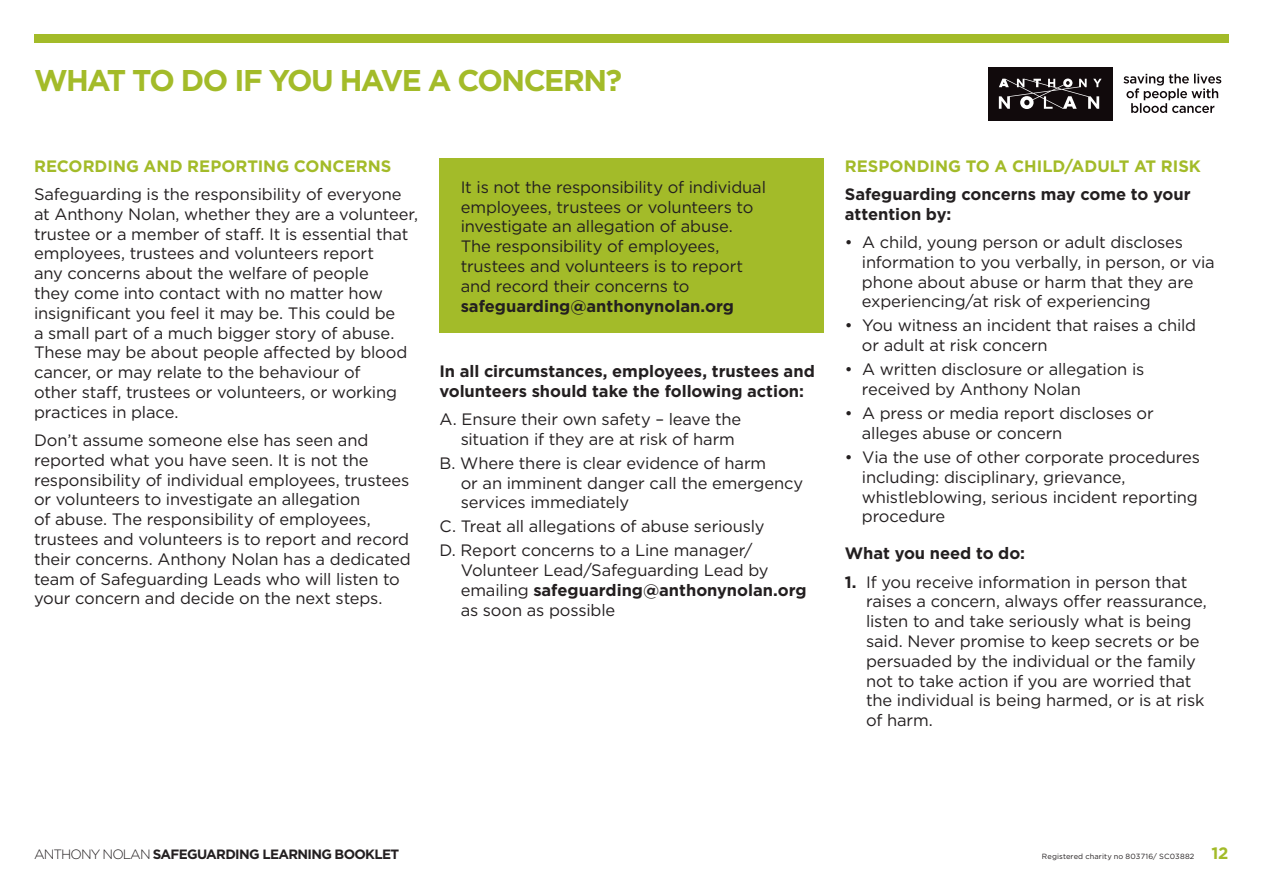
<style>
.page{position:relative;width:1263px;height:893px;background:#fff}
.page>*{position:absolute;margin:0;border:0;box-sizing:border-box;transform-origin:0 0}
.Heading_20pts{font:700 30px "Gotham";letter-spacing:-.055em;color:#a3bb29}
.Body_11pts{font:16.5px/19.8px "Gotham";letter-spacing:-.01em;color:#231f20}
.Body_11pts-2{font:700 16.5px/19.8px "Gotham";letter-spacing:-.005em;color:#231f20}
.Body_11pts-3{font:700 16.5px "Gotham";color:#a3bb29}
.t1{font:700 13.5px "Gotham";letter-spacing:-.05em;color:#231f20}
.t2{font:7.5px "Gotham";letter-spacing:.015em;color:#231f20}
.s1{font-weight:700}
.s2{font-weight:300}
.s3{font-weight:700;font-size:16.5px;color:#a3bb29}
</style>
<div class="page">
<div style="left:988px;top:67px;width:124px;height:53px;background:#110a0c"></div>
<svg style="left:999px;top:79px;width:102px;height:30px"></svg>
<svg style="left:1123px;top:74px;width:98px;height:39px"></svg>
<div style="left:34px;top:34px;width:1195px;height:9px;background:#a3bb29"></div>
<div style="left:439px;top:158px;width:384px;height:175px;background:#a3bb29"></div>
<p class="Heading_20pts" style="left:34px;top:61px;width:590px">WHAT TO DO IF YOU HAVE A CONCERN?</p>
<p class="Body_11pts-3" style="left:34px;top:155px;width:359px">RECORDING AND REPORTING CONCERNS</p>
<p class="Body_11pts" style="left:34px;top:184px;width:386px">Safeguarding is the responsibility of everyone at Anthony Nolan, whether they are a volunteer, trustee or a member of staff. It is essential that employees, trustees and volunteers report<br>any concerns about the welfare of people<br>they come into contact with no matter how insignificant you feel it may be. This could be<br>a small part of a much bigger story of abuse.<br>These may be about people affected by blood cancer, or may relate to the behaviour of<br>other staff, trustees or volunteers, or working practices in place.</p>
<p class="Body_11pts" style="left:34px;top:430px;width:378px">Don’t assume someone else has seen and reported what you have seen. It is not the responsibility of individual employees, trustees or volunteers to investigate an allegation<br>of abuse. The responsibility of employees, trustees and volunteers is to report and record their concerns. Anthony Nolan has a dedicated team of Safeguarding Leads who will listen to your concern and decide on the next steps.</p>
<p class="Body_11pts" style="left:461px;top:177px;width:307px">It is not the responsibility of individual employees, trustees or volunteers to investigate an allegation of abuse.<br>The responsibility of employees, trustees and volunteers is to report and record their concerns to <span class="s1">safeguarding@anthonynolan.org</span></p>
<p class="Body_11pts-2" style="left:439px;top:361px;width:377px">In all circumstances, employees, trustees and volunteers should take the following action:</p>
<p class="Body_11pts" style="left:439px;top:409px;width:303px">A. Ensure their own safety – leave the</p>
<p class="Body_11pts" style="left:461px;top:429px;width:276px">situation if they are at risk of harm</p>
<p class="Body_11pts" style="left:439px;top:453px;width:328px">B. Where there is clear evidence of harm</p>
<p class="Body_11pts" style="left:461px;top:472px;width:344px">or an imminent danger call the emergency services immediately</p>
<p class="Body_11pts" style="left:439px;top:516px;width:327px">C. Treat all allegations of abuse seriously</p>
<p class="Body_11pts" style="left:439px;top:540px;width:314px">D. Report concerns to a Line manager/</p>
<p class="Body_11pts" style="left:461px;top:560px;width:348px">Volunteer Lead/Safeguarding Lead by emailing <span class="s1">safeguarding@anthonynolan.org </span>as soon as possible</p>
<p class="Body_11pts-3" style="left:845px;top:155px;width:358px">RESPONDING TO A CHILD/ADULT AT RISK</p>
<p class="Body_11pts-2" style="left:845px;top:184px;width:347px">Safeguarding concerns may come to your attention by:</p>
<p class="Body_11pts" style="left:845px;top:232px;width:340px">• A child, young person or adult discloses</p>
<p class="Body_11pts" style="left:862px;top:252px;width:354px">information to you verbally, in person, or via phone about abuse or harm that they are experiencing/at risk of experiencing</p>
<p class="Body_11pts" style="left:845px;top:315px;width:353px">• You witness an incident that raises a child</p>
<p class="Body_11pts" style="left:862px;top:335px;width:187px">or adult at risk concern</p>
<p class="Body_11pts" style="left:845px;top:359px;width:301px">• A written disclosure or allegation is</p>
<p class="Body_11pts" style="left:862px;top:379px;width:221px">received by Anthony Nolan</p>
<p class="Body_11pts" style="left:845px;top:403px;width:310px">• A press or media report discloses or</p>
<p class="Body_11pts" style="left:862px;top:423px;width:202px">alleges abuse or concern</p>
<p class="Body_11pts" style="left:845px;top:447px;width:357px">• Via the use of other corporate procedures</p>
<p class="Body_11pts" style="left:862px;top:467px;width:337px">including: disciplinary, grievance, whistleblowing, serious incident reporting procedure</p>
<p class="Body_11pts-2" style="left:845px;top:543px;width:182px">What you need to do:</p>
<p class="Body_11pts" style="left:845px;top:571px;width:344px"><span class="s1">1.</span> If you receive information in person that</p>
<p class="Body_11pts" style="left:866px;top:591px;width:342px">raises a concern, always offer reassurance, listen to and take seriously what is being said. Never promise to keep secrets or be persuaded by the individual or the family not to take action if you are worried that the individual is being harmed, or is at risk of harm.</p>
<p class="t1" style="left:34px;top:845px;width:367px"><span class="s2">ANTHONY NOLAN</span> SAFEGUARDING LEARNING BOOKLET</p>
<p class="t2" style="left:1042px;top:851px;width:188px">Registered charity no 803716/ SC03882 <span class="s3">12</span></p>
</div>
